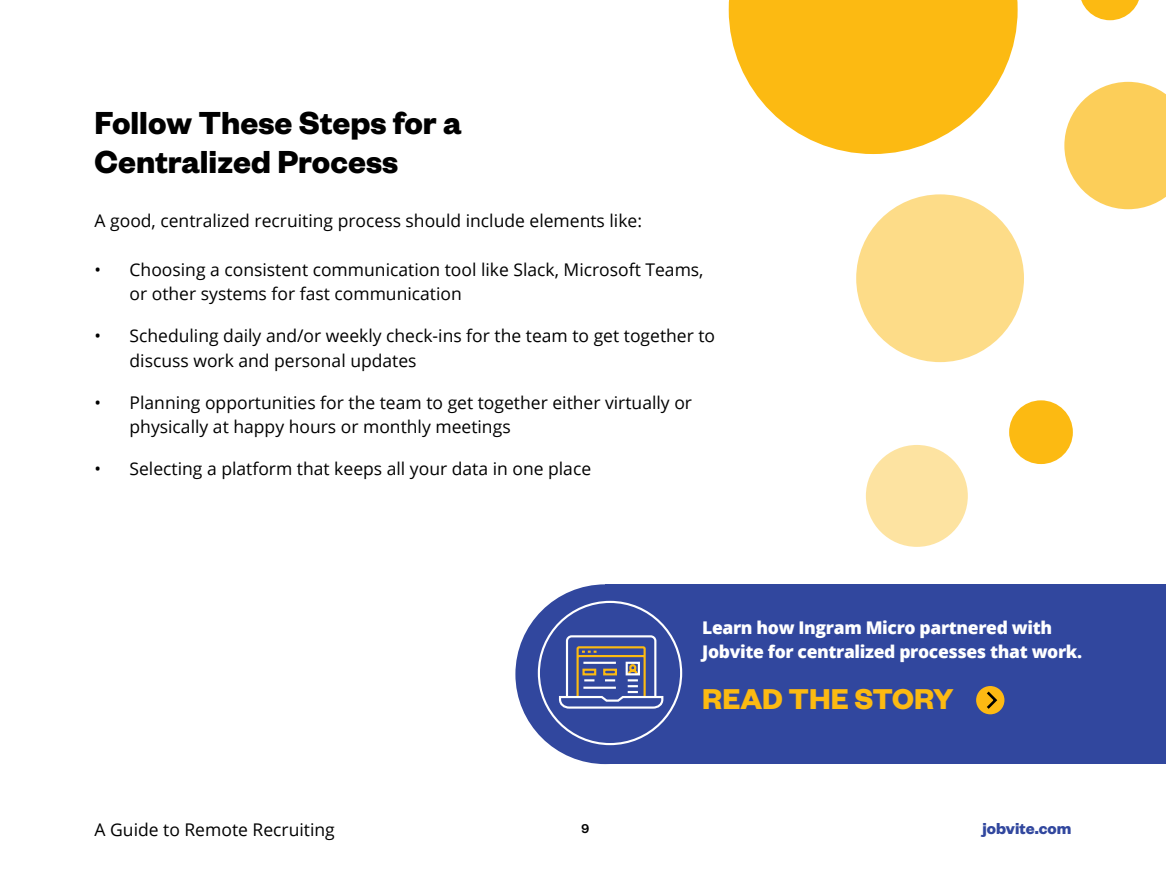
<style>
.page{position:relative;width:1166px;height:896px;background:#fff}
.page>*{position:absolute;margin:0;border:0;box-sizing:border-box;transform-origin:0 0}
.t1{font:700 35px/38.5px "Founders Grotesk";color:#000}
.t2{font:700 31.5px "Founders Grotesk";color:#fcba12}
.t3{font:17.5px/24.5px "Open Sans";color:#000}
.t4{font:800 17.5px/24.5px "Open Sans";letter-spacing:-.02em;color:#fff}
.t5{font:700 17.5px "Founders Grotesk";color:#31479e}
.t6{font:500 14px "Founders Grotesk";color:#000}
</style>
<div class="page">
<svg style="left:728px;top:0;width:289px;height:154px;fill:#fcba12"></svg>
<div style="left:856px;top:194px;width:168px;height:168px;background:#fddc88;border-radius:50%"></div>
<div style="left:866px;top:445px;width:101px;height:102px;background:#fde3a1;border-radius:50%"></div>
<div style="left:1009px;top:400px;width:63px;height:64px;background:#fcba12;border-radius:50%"></div>
<svg style="left:1081px;top:0;width:58px;height:20px"></svg>
<svg style="left:1064px;top:82px;width:102px;height:127px"></svg>
<div style="left:605px;top:584px;width:561px;height:180px;background:#31479e"></div>
<div style="left:515px;top:584px;width:180px;height:180px;background:#31479e;border-radius:50%"></div>
<div style="left:976px;top:686px;width:28px;height:28px;background:#fdb913;border-radius:50%"></div>
<svg style="left:987px;top:691px;width:12px;height:21px"></svg>
<svg style="left:558px;top:635px;width:106px;height:74px"></svg>
<h1 class="t1" style="left:94px;top:102px;width:368px">Follow These Steps for a<br>Centralized Process</h1>
<p class="t3" style="left:94px;top:208px;width:549px">A good, centralized recruiting process should include elements like:</p>
<p class="t3" style="left:130px;top:257px;width:575px;text-indent:-35px">• Choosing a consistent communication tool like Slack, Microsoft Teams, or other systems for fast communication</p>
<p class="t3" style="left:130px;top:323px;width:587px;text-indent:-35px">• Scheduling daily and/or weekly check-ins for the team to get together to discuss work and personal updates</p>
<p class="t3" style="left:130px;top:390px;width:564px;text-indent:-35px">• Planning opportunities for the team to get together either virtually or physically at happy hours or monthly meetings</p>
<p class="t3" style="left:94px;top:456px;width:498px">• Selecting a platform that keeps all your data in one place</p>
<p class="t4" style="left:702px;top:614px;width:381px">Learn how Ingram Micro partnered with<br>Jobvite for centralized processes that work.</p>
<h2 class="t2" style="left:702px;top:679px;width:253px">READ THE STORY</h2>
<p class="t3" style="left:94px;top:817px;width:242px">A Guide to Remote Recruiting</p>
<p class="t6" style="left:581px;top:820px;width:9px">9</p>
<p class="t5" style="left:982px;top:817px;width:90px">jobvite.com</p>
</div>
